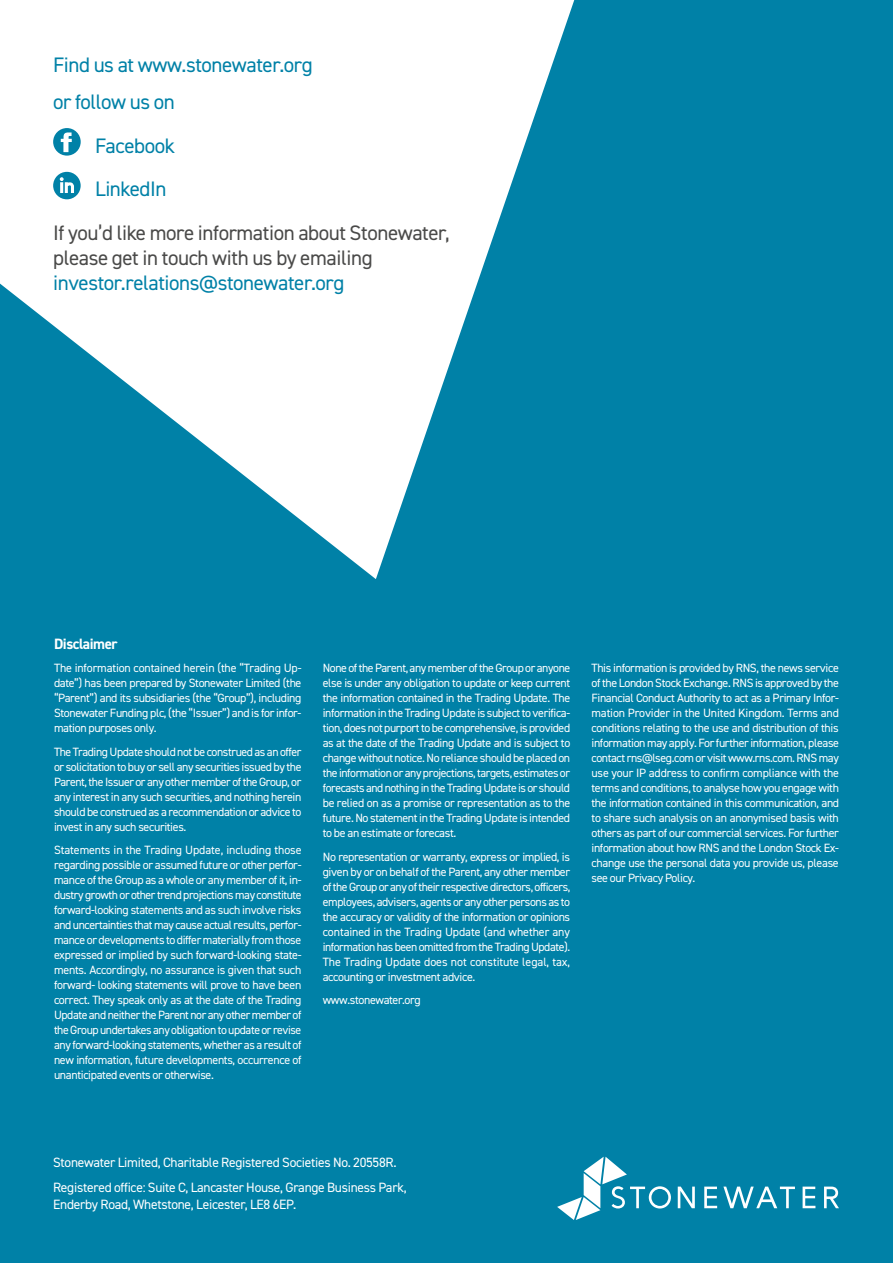
<style>
.page{position:relative;width:893px;height:1263px;background:#0081a7}
.page>*{position:absolute;margin:0;border:0;box-sizing:border-box;transform-origin:0 0}
.t1{font:21px/37.2px "DIN2014";letter-spacing:-.02em;color:#0081a7}
.t2{font:21px/25.2px "DIN2014";letter-spacing:-.02em;color:#4a4a49}
.t3{font:700 15px "DIN2014";letter-spacing:-.03em;color:#fff}
.t4{font:13.5px/25px "DIN2014";letter-spacing:-.02em;color:#fff}
.t5{font:12px/15px "DIN2014";letter-spacing:-.03em;color:#fff;text-align:justify}
</style>
<div class="page">
<svg style="left:0;top:0;width:574px;height:579px;fill:#fff"></svg>
<svg style="left:53px;top:128px;width:28px;height:28px"></svg>
<svg style="left:53px;top:172px;width:28px;height:27px"></svg>
<svg style="left:557px;top:1157px;width:114px;height:63px"></svg>
<svg style="left:678px;top:1186px;width:17px;height:22px"></svg>
<svg style="left:704px;top:1186px;width:13px;height:22px"></svg>
<svg style="left:723px;top:1186px;width:72px;height:22px"></svg>
<svg style="left:803px;top:1186px;width:12px;height:22px"></svg>
<svg style="left:824px;top:1186px;width:15px;height:22px"></svg>
<h1 class="t1" style="left:53px;top:45px;width:261px">Find us at www.stonewater.org or follow us on</h1>
<h1 class="t1" style="left:95px;top:123px;width:81px;line-height:43.7px">Facebook<br>LinkedIn</h1>
<h1 class="t2" style="left:53px;top:219px;width:398px">If you’d like more information about Stonewater, please get in touch with us by emailing</h1>
<h1 class="t1" style="left:53px;top:264px;width:293px">investor.relations@stonewater.org</h1>
<p class="t3" style="left:54px;top:633px;width:65px">Disclaimer</p>
<p class="t5" style="left:54px;top:660px;width:249px">The information contained herein (the “Trading Up&shy;date”) has been prepared by Stonewater Limited (the “Parent”) and its subsidiaries (the “Group”), including Stonewater Funding plc, (the “Issuer”) and is for infor&shy;mation purposes only.</p>
<p class="t5" style="left:54px;top:744px;width:249px">The Trading Update should not be construed as an offer or solicitation to buy or sell any securities issued by the Parent, the Issuer or any other member of the Group, or any interest in any such securities, and nothing herein should be construed as a recommendation or advice to invest in any such securities.</p>
<p class="t5" style="left:54px;top:842px;width:249px">Statements in the Trading Update, including those regarding possible or assumed future or other perfor&shy;mance of the Group as a whole or any member of it, in&shy;dustry growth or other trend projections may constitute forward-looking statements and as such involve risks and uncertainties that may cause actual results, perfor&shy;mance or developments to differ materially from those expressed or implied by such forward-looking state&shy;ments. Accordingly, no assurance is given that such forward- looking statements will prove to have been correct. They speak only as at the date of the Trading Update and neither the Parent nor any other member of the Group undertakes any obligation to update or revise any forward-looking statements, whether as a result of new information, future developments, occurrence of unanticipated events or otherwise.</p>
<p class="t5" style="left:323px;top:660px;width:249px">None of the Parent, any member of the Group or anyone else is under any obligation to update or keep current the information contained in the Trading Update. The information in the Trading Update is subject to verifica&shy;tion, does not purport to be comprehensive, is provided as at the date of the Trading Update and is subject to change without notice. No reliance should be placed on the information or any projections, targets, estimates or forecasts and nothing in the Trading Update is or should be relied on as a promise or representation as to the future. No statement in the Trading Update is intended to be an estimate or forecast.</p>
<p class="t5" style="left:323px;top:849px;width:249px">No representation or warranty, express or implied, is given by or on behalf of the Parent, any other member of the Group or any of their respective directors, officers, employees, advisers, agents or any other persons as to the accuracy or validity of the information or opinions contained in the Trading Update (and whether any information has been omitted from the Trading Update).<br>The Trading Update does not constitute legal, tax, accounting or investment advice.</p>
<p class="t5" style="left:323px;top:992px;width:99px">www.stonewater.org</p>
<p class="t5" style="left:591px;top:660px;width:249px">This information is provided by RNS, the news service of the London Stock Exchange. RNS is approved by the Financial Conduct Authority to act as a Primary Infor&shy;mation Provider in the United Kingdom. Terms and conditions relating to the use and distribution of this information may apply. For further information, please contact rns@lseg.com or visit www.rns.com. RNS may use your IP address to confirm compliance with the terms and conditions, to analyse how you engage with the information contained in this communication, and to share such analysis on an anonymised basis with others as part of our commercial services. For further information about how RNS and the London Stock Ex&shy;change use the personal data you provide us, please see our Privacy Policy.</p>
<p class="t4" style="left:53px;top:1150px;width:355px">Stonewater Limited, Charitable Registered Societies No. 20558R.<br>Registered office: Suite C, Lancaster House, Grange Business Park,</p>
<p class="t4" style="left:53px;top:1191px;width:245px">Enderby Road, Whetstone, Leicester, LE8 6EP.</p>
</div>
